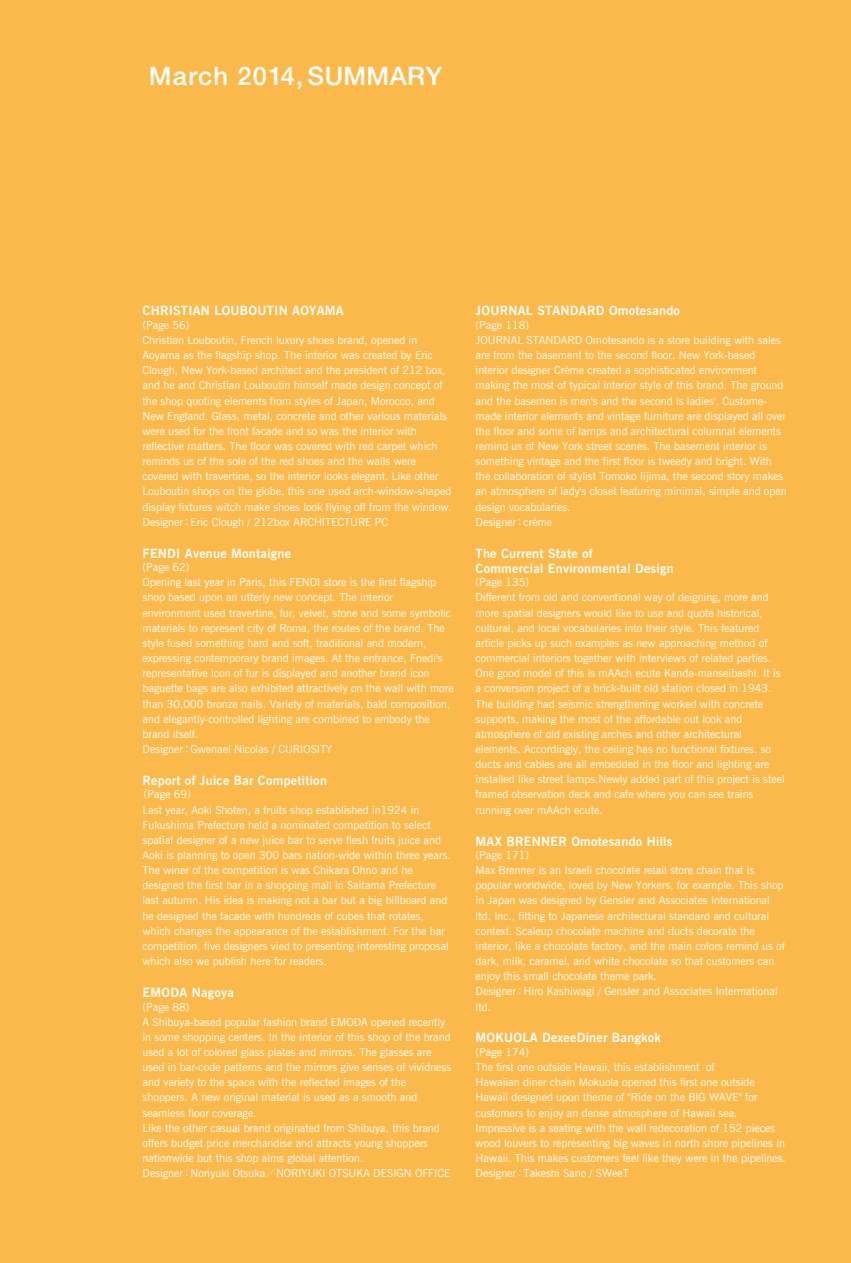
<style>
.page{position:relative;width:851px;height:1263px;background:#fff}
.page>*{position:absolute;margin:0;border:0;box-sizing:border-box;transform-origin:0 0}
.t1{font:500 25.5px "Helvetica Neue LT Std";letter-spacing:.03em;color:#fff}
.t2{font:700 12.75px/15.1px "News Gothic BT";letter-spacing:.02em;color:#fff}
.t3{font:11.1px/15.1px "News Gothic BT";color:#fff}
.s1{font-family:"Gothic BBB Pr 5";font-weight:500;font-size:10.65px}
</style>
<div class="page">
<div style="left:0;top:0;width:850px;height:1263px;background:#fcb94b"></div>
<h1 class="t1" style="left:149px;top:61px;width:295px">March 2014, SUMMARY</h1>
<p class="t2" style="left:142px;top:303px;width:203px">CHRISTIAN LOUBOUTIN AOYAMA</p>
<p class="t3" style="left:142px;top:317px;width:311px">(Page 56)<br>Christian Louboutin, French luxury shoes brand, opened in Aoyama as the flagship shop. The interior was created by Eric Clough, New York-based architect and the president of 212 box, and he and Christian Louboutin himself made design concept of the shop quoting elements from styles of Japan, Morocco, and New England. Glass, metal, concrete and other various materials were used for the front facade and so was the interior with reflective matters. The floor was covered with red carpet which reminds us of the sole of the red shoes and the walls were covered with travertine, so the interior looks elegant. Like other Louboutin shops on the globe, this one used arch-window-shaped display fixtures witch make shoes look flying off from the window.<br>Designer<span class="s1">：</span>Eric Clough / 212box ARCHITECTURE PC</p>
<p class="t2" style="left:142px;top:545px;width:150px">FENDI Avenue Montaigne</p>
<p class="t3" style="left:142px;top:560px;width:312px">(Page 62)<br>Opening last year in Paris, this FENDI store is the first flagship shop based upon an utterly new concept. The interior environment used travertine, fur, velvet, stone and some symbolic materials to represent city of Roma, the routes of the brand. The style fused something hard and soft, traditional and modern, expressing contemporary brand images. At the entrance, Fnedi's representative icon of fur is displayed and another brand icon baguette bags are also exhibited attractively on the wall with more than 30,000 bronze nails. Variety of materials, bald composition, and elegantly-controlled lighting are combined to embody the brand itself.<br>Designer<span class="s1">：</span>Gwenael Nicolas / CURIOSITY</p>
<p class="t2" style="left:142px;top:773px;width:186px">Report of Juice Bar Competition</p>
<p class="t3" style="left:142px;top:787px;width:310px;text-indent:-6px"><span class="s1">（</span>Page 69<span class="s1">）<br></span>Last year, Aoki Shoten, a fruits shop established in1924 in Fukushima Prefecture held a nominated competition to select spatial designer of a new juice bar to serve flesh fruits juice and Aoki is planning to open 300 bars nation-wide within three years.<br>The winer of the competition is was Chikara Ohno and he designed the first bar in a shopping mall in Saitama Prefecture last autumn. His idea is making not a bar but a big billboard and he designed the facade with hundreds of cubes that rotates, which changes the appearance of the establishment. For the bar competition, five designers vied to presenting interesting proposal which also we publish here for readers.</p>
<p class="t2" style="left:142px;top:985px;width:93px">EMODA Nagoya</p>
<p class="t3" style="left:142px;top:999px;width:310px">(Page 88)<br>A Shibuya-based popular fashion brand EMODA opened recently in some shopping centers. In the interior of this shop of the brand used a lot of colored glass plates and mirrors. The glasses are used in bar-code patterns and the mirrors give senses of vividness and variety to the space with the reflected images of the shoppers. A new original material is used as a smooth and seamless floor coverage.<br>Like the other casual brand originated from Shibuya, this brand offers budget price merchandise and attracts young shoppers nationwide but this shop aims global attention.<br>Designer<span class="s1">：</span>Noriyuki Otsuka<span class="s1">／</span>NORIYUKI OTSUKA DESIGN OFFICE</p>
<p class="t2" style="left:475px;top:303px;width:206px">JOURNAL STANDARD Omotesando</p>
<p class="t3" style="left:475px;top:317px;width:312px">(Page 118)<br>JOURNAL STANDARD Omotesando is a store building with sales are from the basement to the second floor. New York-based interior designer Crème created a sophisticated environment making the most of typical interior style of this brand. The ground and the basemen is men's and the second is ladies'. Custome&shy;made interior elements and vintage furniture are displayed all over the floor and some of lamps and architectural columnal elements remind us of New York street scenes. The basement interior is something vintage and the first floor is tweedy and bright. With the collaboration of stylist Tomoko Iijima, the second story makes an atmosphere of lady's closet featuring minimal, simple and open design vocabularies.<br>Designer<span class="s1">：</span>crème</p>
<p class="t2" style="left:475px;top:545px;width:199px">The Current State of<br>Commercial Environmental Design</p>
<p class="t3" style="left:475px;top:575px;width:311px">(Page 135)<br>Different from old and conventional way of deigning, more and more spatial designers would like to use and quote historical, cultural, and local vocabularies into their style. This featured article picks up such examples as new approaching method of commercial interiors together with interviews of related parties.<br>One good model of this is mAAch ecute Kanda-manseibashi. It is a conversion project of a brick-built old station closed in 1943.<br>The building had seismic strengthening worked with concrete supports, making the most of the affordable out look and atmosphere of old existing arches and other architectural elements. Accordingly, the ceiling has no functional fixtures. so ducts and cables are all embedded in the floor and lighting are installed like street lamps.Newly added part of this project is steel framed observation deck and cafe where you can see trains running over mAAch ecute.</p>
<p class="t2" style="left:475px;top:833px;width:198px">MAX BRENNER Omotesando Hills</p>
<p class="t3" style="left:475px;top:847px;width:311px">(Page 171)<br>Max Brenner is an Israeli chocolate retail store chain that is popular worldwide, loved by New Yorkers, for example. This shop in Japan was designed by Gensler and Associates International ltd. Inc., fitting to Japanese architectural standard and cultural context. Scaleup chocolate machine and ducts decorate the interior, like a chocolate factory, and the main colors remind us of dark, milk, caramel, and white chocolate so that customers can enjoy this small chocolate theme park.<br>Designer<span class="s1">：</span>Hiro Kashiwagi / Gensler and Associates Intermational ltd.</p>
<p class="t2" style="left:475px;top:1030px;width:187px">MOKUOLA DexeeDiner Bangkok</p>
<p class="t3" style="left:475px;top:1044px;width:312px">(Page 174)<br>The first one outside Hawaii, this establishment of<br>Hawaiian diner chain Mokuola opened this first one outside Hawaii designed upon theme of "Ride on the BIG WAVE" for customers to enjoy an dense atmosphere of Hawaii sea.<br>Impressive is a seating with the wall redecoration of 152 pieces wood louvers to representing big waves in north shore pipelines in Hawaii. This makes customers feel like they were in the pipelines.<br>Designer<span class="s1">：</span>Takeshi Sano / SWeeT</p>
</div>
